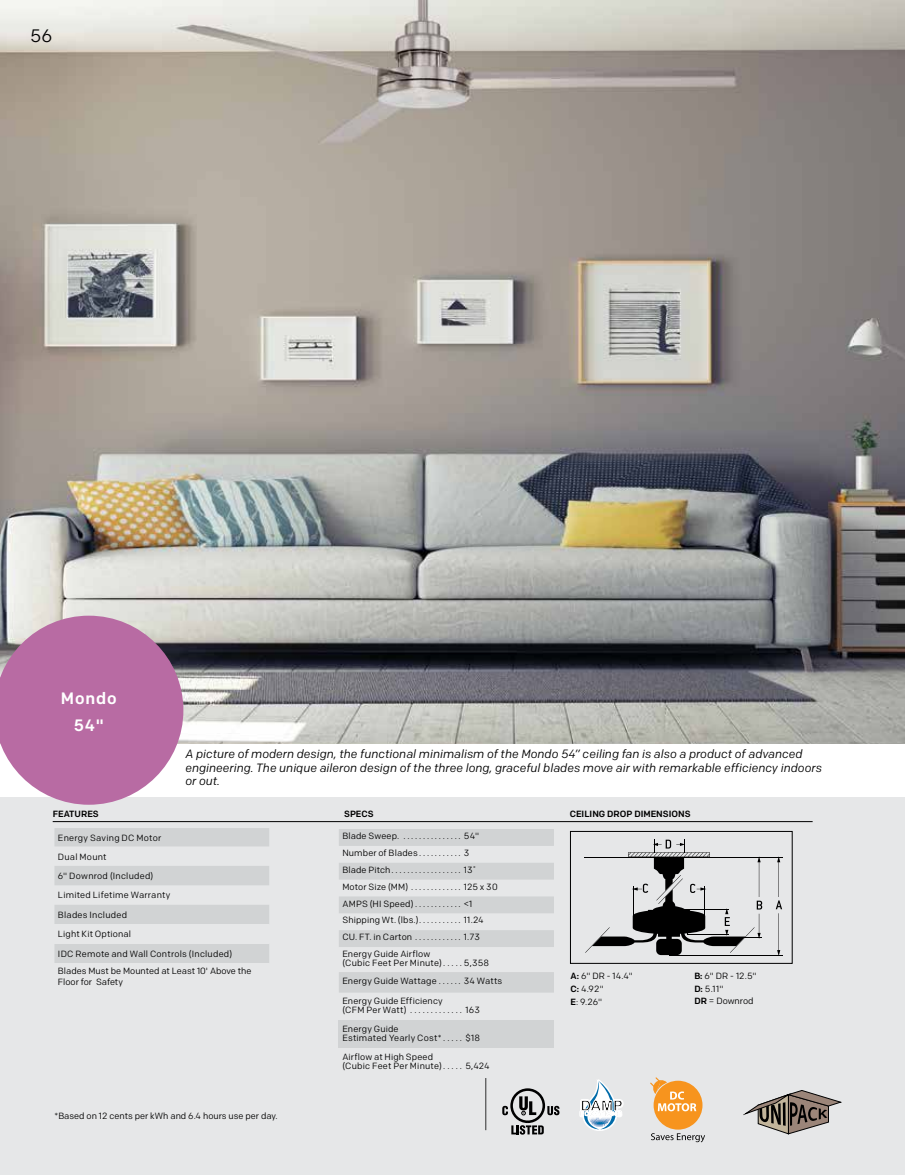
<style>
.page{position:relative;width:905px;height:1175px;background:#fff}
.page>*{position:absolute;margin:0;border:0;box-sizing:border-box;transform-origin:0 0}
.t1{font:18px "Colfax";color:#000}
.t2{font:500 16.5px/27px "Colfax";letter-spacing:.05em;color:#fff;text-align:center}
.t3{font:italic 12px/13.5px "Colfax";color:#000}
.t4{font:9px/19.4px "Colfax";letter-spacing:.015em;color:#000}
.t5{font:500 9px "Colfax";color:#000}
.s1{font-weight:500}
</style>
<div class="page">
<img style="left:0;top:0;width:904px;height:744px">
<div style="left:0;top:796px;width:904px;height:378px;background:#e6e7e8"></div>
<hr style="left:485px;top:1078px;width:1px;height:52px;background:#000">
<svg style="left:579px;top:1079px;width:44px;height:51px"></svg>
<svg style="left:650px;top:1077px;width:55px;height:65px"></svg>
<hr style="left:669px;top:955px;width:113px;height:1px;background:#000">
<hr style="left:584px;top:856px;width:198px;height:1px;background:#000">
<svg style="left:585px;top:839px;width:177px;height:116px"></svg>
<svg style="left:775px;top:856px;width:7px;height:99px"></svg>
<div style="left:570px;top:831px;width:222px;height:132px;border:1px solid #000"></div>
<hr style="left:53px;top:821px;width:759px;height:1px;background:#000">
<svg style="left:743px;top:1090px;width:98px;height:44px"></svg>
<svg style="left:54px;top:828px;width:215px;height:135px"></svg>
<div style="left:54px;top:924px;width:215px;height:19px;background:#e6e7e8"></div>
<svg style="left:339px;top:829px;width:215px;height:163px"></svg>
<div style="left:339px;top:1020px;width:215px;height:28px;background:#d1d3d4"></div>
<svg style="left:511px;top:1125px;width:32px;height:9px"></svg>
<svg style="left:547px;top:1105px;width:12px;height:10px"></svg>
<div style="left:510px;top:1088px;width:35px;height:35px;border:3px solid #000;border-radius:50%"></div>
<svg style="left:519px;top:1096px;width:17px;height:19px"></svg>
<svg style="left:502px;top:1105px;width:6px;height:10px"></svg>
<svg style="left:0;top:615px;width:183px;height:189px;background:#bd7fac"></svg>
<div style="left:18px;top:15px;width:48px;height:43px;background:#000;opacity:.08"></div>
<h1 class="t1" style="left:30px;top:25px;width:24px">56</h1>
<h2 class="t2" style="left:61px;top:684px;width:57px">Mondo<br>54"</h2>
<p class="t3" style="left:185px;top:747px;width:638px">A picture of modern design, the functional minimalism of the Mondo 54” ceiling fan is also a product of advanced engineering. The unique aileron design of the three long, graceful blades move air with remarkable efficiency indoors or out.</p>
<p class="t5" style="left:53px;top:808px;width:48px">FEATURES</p>
<p class="t5" style="left:344px;top:808px;width:31px">SPECS</p>
<p class="t5" style="left:569px;top:808px;width:122px">CEILING DROP DIMENSIONS</p>
<p class="t4" style="left:58px;top:827px;width:176px">Energy Saving DC Motor<br>Dual Mount<br>6" Downrod (Included)<br>Limited Lifetime Warranty<br>Blades Included<br>Light Kit Optional<br>IDC Remote and Wall Controls (Included)</p>
<p class="t4" style="left:58px;top:965px;width:195px;line-height:10.5px">Blades Must be Mounted at Least 10' Above the<br>Floor for Safety</p>
<p class="t4" style="left:55px;top:1105px;width:224px">*Based on 12 cents per kWh and 6.4 hours use per day.</p>
<p class="t4" style="left:342px;top:826px;width:62px">Blade Sweep. ................</p>
<p class="t4" style="left:464px;top:826px;width:17px">54"</p>
<p class="t4" style="left:342px;top:843px;width:80px">Number of Blades ...........</p>
<p class="t4" style="left:464px;top:843px;width:7px">3</p>
<p class="t4" style="left:342px;top:860px;width:53px">Blade Pitch ..................</p>
<p class="t4" style="left:464px;top:860px;width:14px">13˚</p>
<p class="t4" style="left:342px;top:876px;width:69px">Motor Size (MM) ..............</p>
<p class="t4" style="left:342px;top:878px;width:157px;line-height:16.8px;text-indent:122px">125 x 30<br>AMPS (HI Speed) . . . . . . . . . . . . &lt;1<br>Shipping Wt. (lbs.) ...........</p>
<p class="t4" style="left:464px;top:910px;width:21px">11.24</p>
<p class="t4" style="left:342px;top:927px;width:73px">CU. FT. in Carton .............</p>
<p class="t4" style="left:464px;top:927px;width:18px">1.73</p>
<p class="t4" style="left:342px;top:949px;width:104px;line-height:9px">Energy Guide Airflow (Cubic Feet Per Minute) .....</p>
<p class="t4" style="left:464px;top:952px;width:27px">5,358</p>
<p class="t4" style="left:342px;top:971px;width:97px">Energy Guide Wattage .......</p>
<p class="t4" style="left:464px;top:971px;width:40px">34 Watts</p>
<p class="t4" style="left:342px;top:996px;width:102px;line-height:9px">Energy Guide Efficiency (CFM Per Watt) ..............</p>
<p class="t4" style="left:465px;top:999px;width:16px">163</p>
<p class="t4" style="left:342px;top:1024px;width:104px;line-height:9px">Energy Guide<br>Estimated Yearly Cost* .....</p>
<p class="t4" style="left:465px;top:1028px;width:16px">$18</p>
<p class="t4" style="left:342px;top:1052px;width:104px;line-height:9px">Airflow at High Speed (Cubic Feet Per Minute) .....</p>
<p class="t4" style="left:465px;top:1056px;width:26px">5,424</p>
<p class="t4" style="left:570px;top:969px;width:64px;line-height:12.8px"><span class="s1">A:</span> 6" DR - 14.4"<br><span class="s1">C:</span> 4.92"<br><span class="s1">E</span>: 9.26"</p>
<p class="t4" style="left:694px;top:969px;width:64px;line-height:12.3px"><span class="s1">B:</span> 6" DR - 12.5"<br><span class="s1">D:</span> 5.11"<br><span class="s1">DR</span> = Downrod</p>
</div>
